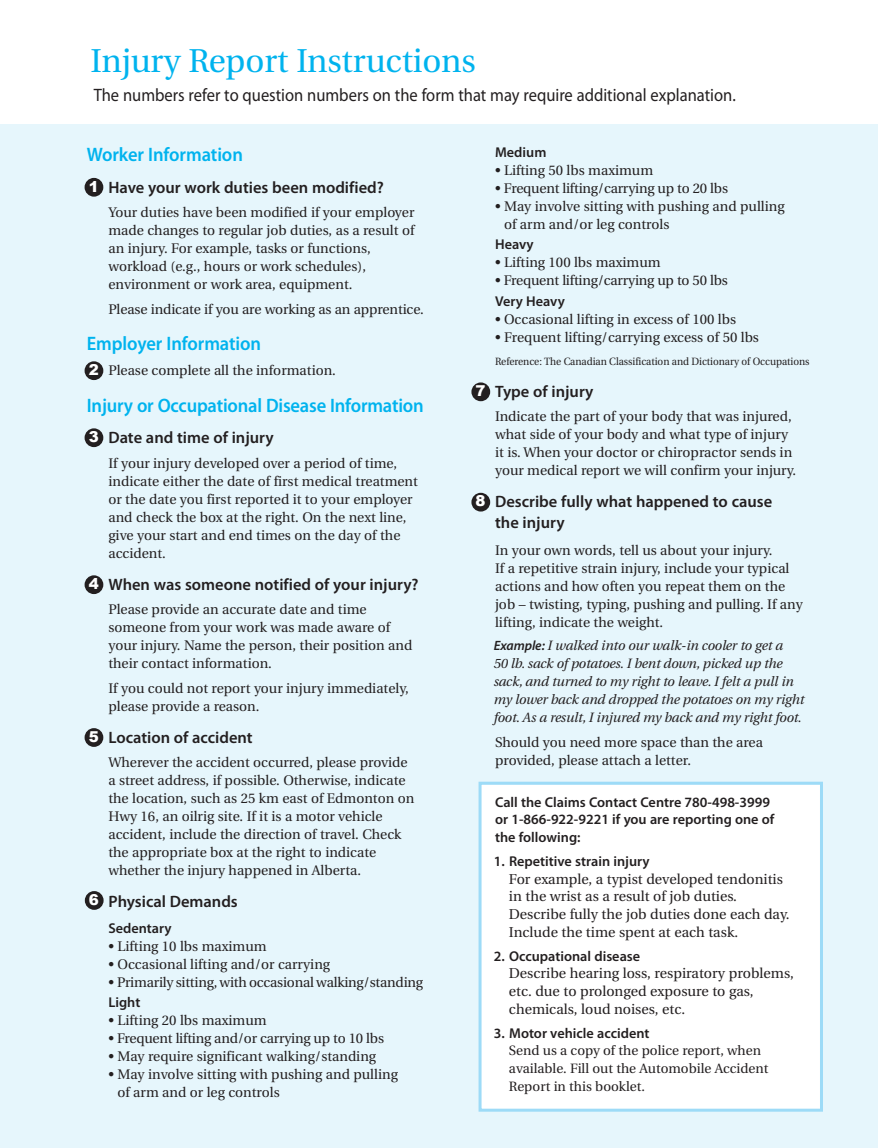
<style>
.page{position:relative;width:878px;height:1148px;background:#fff}
.page>*{position:absolute;margin:0;border:0;box-sizing:border-box;transform-origin:0 0}
.t1{font:33px "Utopia";letter-spacing:-.005em;color:#00b3ee}
.t2{font:600 19.5px "Myriad Pro";letter-spacing:-.01em;color:#00b3ee;scale:.95 1}
.t3{font:18px "Myriad Pro";color:#231f20;scale:.92 1}
.t4{font:600 16.5px/21px "Myriad Pro";color:#231f20}
.t5{font:900 15px "Arial";color:#fff}
.t6{font:14.25px/17.5px "Utopia";color:#231f20}
.t7{font:600 14.25px/17.5px "Myriad Pro";color:#231f20}
.t8{font:13.8px/18px "Utopia";color:#231f20}
.t9{font:italic 13.5px/18px "Utopia";letter-spacing:-.01em;color:#231f20}
.t10{font:13.5px/17.7px "Utopia";color:#231f20}
.t11{font:10.5px "Utopia";letter-spacing:-.005em;color:#231f20;scale:.95 1}
.s1{font-family:"Myriad Pro";font-weight:600}
</style>
<div class="page">
<div style="left:0;top:124px;width:878px;height:1024px;background:#e6f6fc"></div>
<div style="left:481px;top:784px;width:339px;height:324px;background:#fff"></div>
<div style="left:478px;top:781px;width:345px;height:330px;border:3px solid #9ddbf7"></div>
<div style="left:85px;top:575px;width:18px;height:19px;background:#231f20;border-radius:50%"></div>
<div style="left:85px;top:428px;width:18px;height:19px;background:#231f20;border-radius:50%"></div>
<div style="left:85px;top:361px;width:18px;height:19px;background:#231f20;border-radius:50%"></div>
<div style="left:85px;top:178px;width:18px;height:19px;background:#231f20;border-radius:50%"></div>
<div style="left:85px;top:728px;width:18px;height:19px;background:#231f20;border-radius:50%"></div>
<div style="left:85px;top:891px;width:19px;height:18px;background:#231f20;border-radius:50%"></div>
<div style="left:471px;top:382px;width:19px;height:19px;background:#231f20;border-radius:50%"></div>
<div style="left:471px;top:493px;width:19px;height:18px;background:#231f20;border-radius:50%"></div>
<h1 class="t1" style="left:91px;top:47px;width:387px">Injury Report Instructions</h1>
<h3 class="t3" style="left:94px;top:88px;width:699px">The numbers refer to question numbers on the form that may require additional explanation.</h3>
<h2 class="t2" style="left:87px;top:147px;width:166px">Worker Information</h2>
<p class="t4" style="left:108px;top:178px;width:277px">Have your work duties been modified?</p>
<p class="t8" style="left:108px;top:205px;width:307px">Your duties have been modified if your employer made changes to regular job duties, as a result of an injury. For example, tasks or functions, workload (e.g., hours or work schedules), environment or work area, equipment.</p>
<p class="t8" style="left:108px;top:301px;width:317px">Please indicate if you are working as an apprentice.</p>
<h2 class="t2" style="left:87px;top:336px;width:185px">Employer Information</h2>
<p class="t8" style="left:108px;top:362px;width:229px">Please complete all the information.</p>
<h2 class="t2" style="left:87px;top:398px;width:356px">Injury or Occupational Disease Information</h2>
<p class="t4" style="left:108px;top:428px;width:167px">Date and time of injury</p>
<p class="t8" style="left:108px;top:455px;width:311px">If your injury developed over a period of time, indicate either the date of first medical treatment or the date you first reported it to your employer and check the box at the right. On the next line, give your start and end times on the day of the accident.</p>
<p class="t4" style="left:108px;top:575px;width:312px">When was someone notified of your injury?</p>
<p class="t8" style="left:108px;top:601px;width:305px">Please provide an accurate date and time someone from your work was made aware of your injury. Name the person, their position and their contact information.</p>
<p class="t8" style="left:108px;top:680px;width:302px">If you could not report your injury immediately, please provide a reason.</p>
<p class="t4" style="left:108px;top:728px;width:146px">Location of accident</p>
<p class="t8" style="left:108px;top:754px;width:307px">Wherever the accident occurred, please provide a street address, if possible. Otherwise, indicate the location, such as 25 km east of Edmonton on Hwy 16, an oilrig site. If it is a motor vehicle accident, include the direction of travel. Check the appropriate box at the right to indicate whether the injury happened in Alberta.</p>
<p class="t4" style="left:108px;top:892px;width:131px">Physical Demands</p>
<p class="t7" style="left:108px;top:920px;width:65px">Sedentary</p>
<p class="t8" style="left:108px;top:938px;width:160px">• Lifting 10 lbs maximum</p>
<p class="t8" style="left:108px;top:956px;width:223px">• Occasional lifting and/or carrying</p>
<p class="t8" style="left:108px;top:974px;width:316px">• Primarily sitting, with occasional walking/standing</p>
<p class="t7" style="left:108px;top:994px;width:33px">Light</p>
<p class="t8" style="left:108px;top:1012px;width:160px">• Lifting 20 lbs maximum</p>
<p class="t8" style="left:108px;top:1030px;width:277px">• Frequent lifting and/or carrying up to 10 lbs</p>
<p class="t8" style="left:108px;top:1048px;width:269px">• May require significant walking/standing</p>
<p class="t8" style="left:117px;top:1066px;width:282px;text-indent:-9px">• May involve sitting with pushing and pulling of arm and or leg controls</p>
<p class="t5" style="left:89px;top:175px;width:12px">1</p>
<p class="t5" style="left:89px;top:358px;width:12px">2</p>
<p class="t5" style="left:89px;top:425px;width:12px">3</p>
<p class="t5" style="left:89px;top:572px;width:12px">4</p>
<p class="t5" style="left:89px;top:725px;width:12px">5</p>
<p class="t5" style="left:89px;top:888px;width:12px">6</p>
<p class="t7" style="left:495px;top:145px;width:53px">Medium</p>
<p class="t8" style="left:495px;top:163px;width:160px">• Lifting 50 lbs maximum</p>
<p class="t8" style="left:495px;top:181px;width:234px">• Frequent lifting/carrying up to 20 lbs</p>
<p class="t8" style="left:504px;top:199px;width:282px;text-indent:-9px">• May involve sitting with pushing and pulling of arm and/or leg controls</p>
<p class="t7" style="left:495px;top:237px;width:40px">Heavy</p>
<p class="t8" style="left:495px;top:255px;width:167px">• Lifting 100 lbs maximum</p>
<p class="t8" style="left:495px;top:273px;width:234px">• Frequent lifting/carrying up to 50 lbs</p>
<p class="t7" style="left:495px;top:293px;width:71px">Very Heavy</p>
<p class="t8" style="left:495px;top:311px;width:242px">• Occasional lifting in excess of 100 lbs</p>
<p class="t8" style="left:495px;top:329px;width:265px">• Frequent lifting/carrying excess of 50 lbs</p>
<p class="t11" style="left:495px;top:357px;width:332px">Reference: The Canadian Classification and Dictionary of Occupations</p>
<p class="t4" style="left:495px;top:382px;width:100px">Type of injury</p>
<p class="t8" style="left:495px;top:409px;width:303px">Indicate the part of your body that was injured, what side of your body and what type of injury it is. When your doctor or chiropractor sends in your medical report we will confirm your injury.</p>
<p class="t4" style="left:495px;top:492px;width:279px">Describe fully what happened to cause the injury</p>
<p class="t8" style="left:495px;top:542px;width:309px">In your own words, tell us about your injury.<br>If a repetitive strain injury, include your typical actions and how often you repeat them on the job – twisting, typing, pushing and pulling. If any lifting, indicate the weight.</p>
<p class="t9" style="left:493px;top:638px;width:312px"><span class="s1">Example:</span> I walked into our walk-in cooler to get a<br>50 lb. sack of potatoes. I bent down, picked up the sack, and turned to my right to leave. I felt a pull in my lower back and dropped the potatoes on my right foot. As a result, I injured my back and my right foot.</p>
<p class="t8" style="left:495px;top:734px;width:269px">Should you need more space than the area provided, please attach a letter.</p>
<p class="t7" style="left:495px;top:794px;width:281px">Call the Claims Contact Centre 780-498-3999 or 1-866-922-9221 if you are reporting one of the following:</p>
<p class="t7" style="left:493px;top:853px;width:157px">1. Repetitive strain injury</p>
<p class="t6" style="left:509px;top:871px;width:282px">For example, a typist developed tendonitis in the wrist as a result of job duties.<br>Describe fully the job duties done each day.<br>Include the time spent at each task.</p>
<p class="t7" style="left:493px;top:948px;width:148px">2. Occupational disease</p>
<p class="t6" style="left:509px;top:965px;width:286px">Describe hearing loss, respiratory problems, etc. due to prolonged exposure to gas, chemicals, loud noises, etc.</p>
<p class="t7" style="left:493px;top:1025px;width:157px">3. Motor vehicle accident</p>
<p class="t10" style="left:509px;top:1043px;width:261px">Send us a copy of the police report, when available. Fill out the Automobile Accident<br>Report in this booklet.</p>
<p class="t5" style="left:475px;top:379px;width:12px">7</p>
<p class="t5" style="left:475px;top:490px;width:12px">8</p>
</div>
